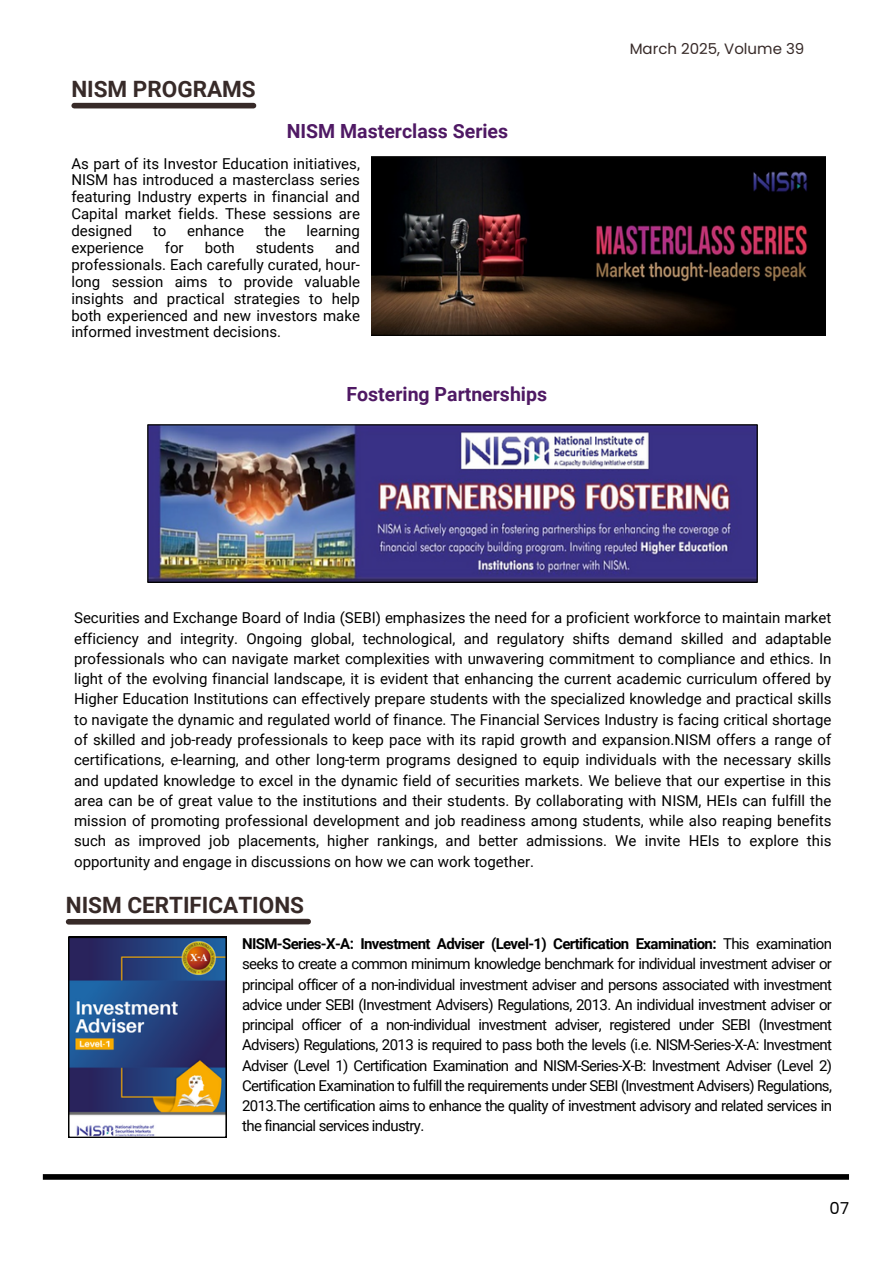
<style>
.page{position:relative;width:894px;height:1264px;background:#fff}
.page>*{position:absolute;margin:0;border:0;box-sizing:border-box;transform-origin:0 0}
.t1{font:700 22.5px "Roboto";color:#372a28}
.t2{font:700 19.5px "Roboto";color:#4f1964}
.t3{font:16.5px "Poppins";color:#000}
.t4{font:15px/20.2px "Roboto";color:#000;text-align:justify}
.t5{font:15px "Poppins";color:#372a28}
.s1{font-weight:700}
</style>
<div class="page">
<div style="left:43px;top:1174px;width:805px;height:5px;background:#000"></div>
<div style="left:74px;top:103px;width:179px;height:5px;background:#372a28"></div>
<img style="left:371px;top:156px;width:453px;height:179px">
<img style="left:147px;top:425px;width:610px;height:157px">
<div style="left:69px;top:918px;width:239px;height:6px;background:#372a28"></div>
<svg style="left:68px;top:937px;width:158px;height:200px;background:#56627f"></svg>
<p class="t1" style="left:71px;top:76px;width:186px">NISM PROGRAMS</p>
<p class="t2" style="left:287px;top:120px;width:223px">NISM Masterclass Series</p>
<h2 class="t4" style="left:71px;top:155px;width:290px;line-height:16.8px">As part of its Investor Education initiatives, NISM has introduced a masterclass series featuring Industry experts in financial and Capital market fields. These sessions are designed</h2>
<h2 class="t4" style="left:153px;top:221px;width:15px">to</h2>
<h2 class="t4" style="left:187px;top:221px;width:58px">enhance</h2>
<h2 class="t4" style="left:264px;top:221px;width:23px">the</h2>
<h2 class="t4" style="left:306px;top:221px;width:55px">learning</h2>
<h2 class="t4" style="left:71px;top:238px;width:74px">experience</h2>
<h2 class="t4" style="left:165px;top:238px;width:20px">for</h2>
<h2 class="t4" style="left:205px;top:238px;width:32px">both</h2>
<h2 class="t4" style="left:256px;top:238px;width:60px">students</h2>
<h2 class="t4" style="left:71px;top:239px;width:290px;line-height:16.8px;text-indent:263px">and professionals. Each carefully curated, hour&shy;long session aims to provide valuable insights and practical strategies to help both experienced and new investors make informed investment decisions.</h2>
<p class="t2" style="left:346px;top:383px;width:202px">Fostering Partnerships</p>
<h3 class="t5" style="left:629px;top:38px;width:176px">March 2025, Volume 39</h3>
<p class="t4" style="left:74px;top:608px;width:758px">Securities and Exchange Board of India (SEBI) emphasizes the need for a proficient workforce to maintain market efficiency and integrity. Ongoing global, technological, and regulatory shifts demand skilled and adaptable professionals who can navigate market complexities with unwavering commitment to compliance and ethics. In light of the evolving financial landscape, it is evident that enhancing the current academic curriculum offered by Higher Education Institutions can effectively prepare students with the specialized knowledge and practical skills to navigate the dynamic and regulated world of finance. The Financial Services Industry is facing critical shortage of skilled and job-ready professionals to keep pace with its rapid growth and expansion.NISM offers a range of certifications, e-learning, and other long-term programs designed to equip individuals with the necessary skills and updated knowledge to excel in the dynamic field of securities markets. We believe that our expertise in this area can be of great value to the institutions and their students. By collaborating with NISM, HEIs can fulfill the mission of promoting professional development and job readiness among students, while also reaping benefits such as improved job placements, higher rankings, and better admissions. We invite HEIs to explore this opportunity and engage in discussions on how we can work together.</p>
<h1 class="t1" style="left:66px;top:892px;width:240px">NISM CERTIFICATIONS</h1>
<h3 class="t4" style="left:242px;top:933px;width:591px"><span class="s1">NISM-Series-X-A: Investment Adviser (Level-1) Certification Examination:</span> This examination seeks to create a common minimum knowledge benchmark for individual investment adviser or principal officer of a non-individual investment adviser and persons associated with investment advice under SEBI (Investment Advisers) Regulations, 2013. An individual investment adviser or principal officer of a non-individual investment adviser, registered under SEBI (Investment Advisers) Regulations, 2013 is required to pass both the levels (i.e. NISM-Series-X-A: Investment Adviser (Level 1) Certification Examination and NISM-Series-X-B: Investment Adviser (Level 2)<br>Certification Examination to fulfill the requirements under SEBI (Investment Advisers) Regulations, 2013.The certification aims to enhance the quality of investment advisory and related services in the financial services industry.</h3>
<h2 class="t3" style="left:829px;top:1196px;width:21px">07</h2>
</div>
